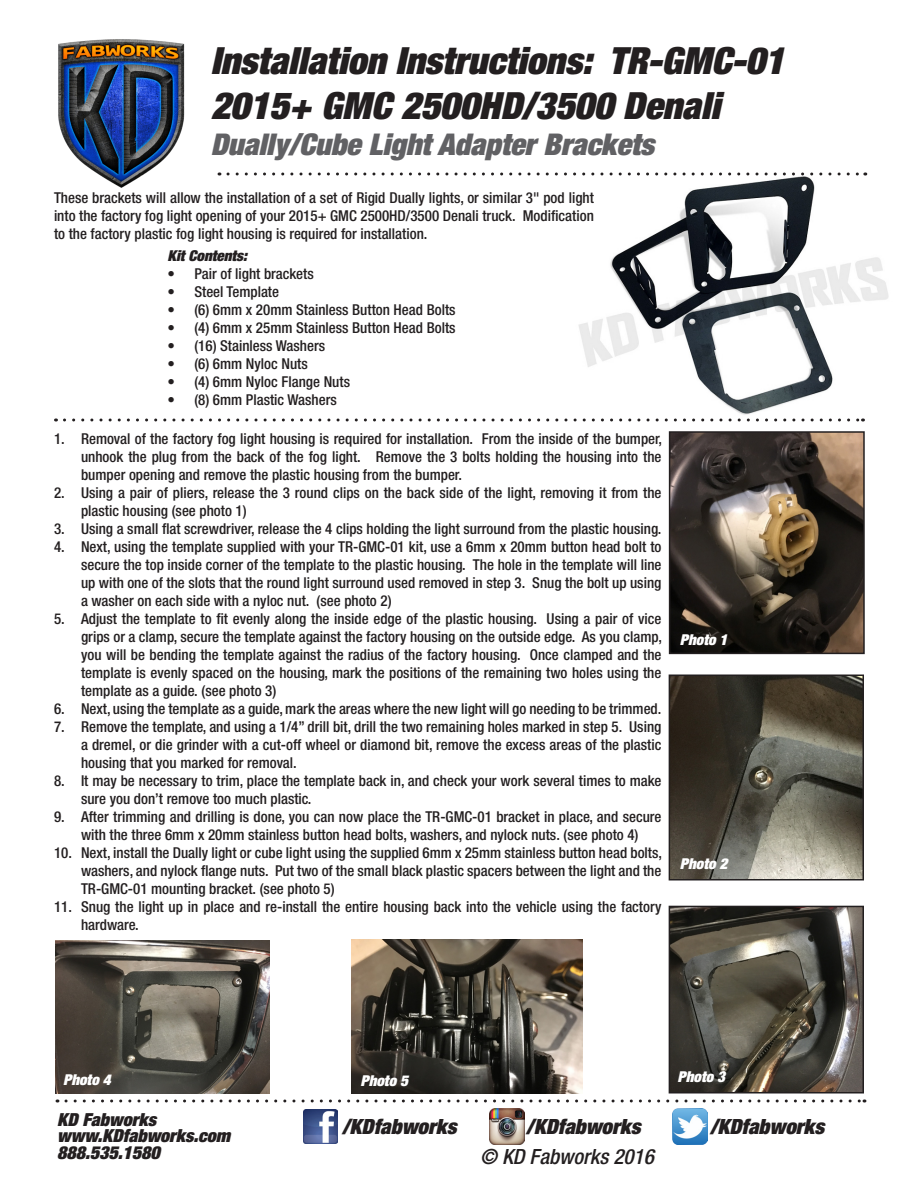
<style>
.page{position:relative;width:918px;height:1188px;background:#fff}
.page>*{position:absolute;margin:0;border:0;box-sizing:border-box;transform-origin:0 0}
.t1{font:italic 900 expanded 37.5px "Helvetica Neue";color:#231f20}
.t2{font:italic 900 expanded 30px "Helvetica Neue";color:#616164}
.t3{font:italic 900 expanded 21px "Helvetica Neue";color:#231f20}
.t4{font:italic 500 condensed 21px "Helvetica Neue";color:#231f20}
.t5{font:italic 900 expanded 18px "Helvetica Neue";color:#231f20}
.t6{font:500 condensed 15px/18px "Helvetica Neue";color:#231f20;text-align:justify}
.t7{font:italic 900 expanded 15px "Helvetica Neue";color:#fff}
.t8{font:italic 900 expanded 15px "Helvetica Neue";color:#231f20}
</style>
<div class="page">
<img style="left:578px;top:172px;width:311px;height:247px">
<img style="left:58px;top:39px;width:127px;height:149px">
<svg style="left:228px;top:172px;width:638px;height:4px"></svg>
<svg style="left:64px;top:418px;width:799px;height:4px"></svg>
<svg style="left:66px;top:1100px;width:799px;height:2px"></svg>
<img style="left:303px;top:1109px;width:35px;height:35px">
<img style="left:489px;top:1109px;width:35px;height:35px">
<img style="left:673px;top:1109px;width:35px;height:35px">
<img style="left:351px;top:940px;width:232px;height:154px">
<img style="left:672px;top:909px;width:189px;height:182px">
<div style="left:669px;top:906px;width:195px;height:188px;border:2px solid #231f20"></div>
<img style="left:56px;top:940px;width:214px;height:154px">
<img style="left:672px;top:678px;width:189px;height:199px">
<div style="left:669px;top:675px;width:195px;height:205px;border:2px solid #231f20"></div>
<img style="left:672px;top:434px;width:190px;height:217px">
<div style="left:669px;top:431px;width:196px;height:223px;border:2px solid #231f20"></div>
<p class="t1" style="left:211px;top:37px;width:575px">Installation Instructions: TR-GMC-01</p>
<p class="t1" style="left:211px;top:82px;width:511px">2015+ GMC 2500HD/3500 Denali</p>
<p class="t2" style="left:211px;top:125px;width:445px">Dually/Cube Light Adapter Brackets</p>
<p class="t6" style="left:54px;top:188px;width:541px">These brackets will allow the installation of a set of Rigid Dually lights, or similar 3" pod light into the factory fog light opening of your 2015+ GMC 2500HD/3500 Denali truck. Modification to the factory plastic fog light housing is required for installation.</p>
<p class="t8" style="left:167px;top:246px;width:81px">Kit Contents:</p>
<p class="t6" style="left:167px;top:264px;width:148px">• Pair of light brackets</p>
<p class="t6" style="left:167px;top:282px;width:113px">• Steel Template</p>
<p class="t6" style="left:167px;top:300px;width:290px">• (6) 6mm x 20mm Stainless Button Head Bolts</p>
<p class="t6" style="left:167px;top:318px;width:290px">• (4) 6mm x 25mm Stainless Button Head Bolts</p>
<p class="t6" style="left:167px;top:336px;width:159px">• (16) Stainless Washers</p>
<p class="t6" style="left:167px;top:354px;width:142px">• (6) 6mm Nyloc Nuts</p>
<p class="t6" style="left:167px;top:372px;width:184px">• (4) 6mm Nyloc Flange Nuts</p>
<p class="t6" style="left:167px;top:390px;width:171px">• (8) 6mm Plastic Washers</p>
<p class="t6" style="left:81px;top:429px;width:583px;text-indent:-27px">1. Removal of the factory fog light housing is required for installation. From the inside of the bumper, unhook the plug from the back of the fog light. Remove the 3 bolts holding the housing into the bumper opening and remove the plastic housing from the bumper.</p>
<p class="t6" style="left:81px;top:483px;width:582px;text-indent:-27px">2. Using a pair of pliers, release the 3 round clips on the back side of the light, removing it from the plastic housing (see photo 1)</p>
<p class="t6" style="left:54px;top:519px;width:609px">3. Using a small flat screwdriver, release the 4 clips holding the light surround from the plastic housing.</p>
<p class="t6" style="left:81px;top:537px;width:582px;text-indent:-27px">4. Next, using the template supplied with your TR-GMC-01 kit, use a 6mm x 20mm button head bolt to secure the top inside corner of the template to the plastic housing. The hole in the template will line up with one of the slots that the round light surround used removed in step 3. Snug the bolt up using a washer on each side with a nyloc nut. (see photo 2)</p>
<p class="t6" style="left:81px;top:609px;width:583px;text-indent:-27px">5. Adjust the template to fit evenly along the inside edge of the plastic housing. Using a pair of vice grips or a clamp, secure the template against the factory housing on the outside edge. As you clamp, you will be bending the template against the radius of the factory housing. Once clamped and the template is evenly spaced on the housing, mark the positions of the remaining two holes using the template as a guide. (see photo 3)</p>
<p class="t6" style="left:54px;top:699px;width:609px">6. Next, using the template as a guide, mark the areas where the new light will go needing to be trimmed.</p>
<p class="t6" style="left:81px;top:717px;width:582px;text-indent:-27px">7. Remove the template, and using a 1/4” drill bit, drill the two remaining holes marked in step 5. Using a dremel, or die grinder with a cut-off wheel or diamond bit, remove the excess areas of the plastic housing that you marked for removal.</p>
<p class="t6" style="left:81px;top:771px;width:582px;text-indent:-27px">8. It may be necessary to trim, place the template back in, and check your work several times to make sure you don’t remove too much plastic.</p>
<p class="t6" style="left:54px;top:807px;width:609px;text-align:center">9. After trimming and drilling is done, you can now place the TR-GMC-01 bracket in place, and secure with the three 6mm x 20mm stainless button head bolts, washers, and nylock nuts. (see photo 4)</p>
<p class="t6" style="left:81px;top:843px;width:583px;text-indent:-27px">10. Next, install the Dually light or cube light using the supplied 6mm x 25mm stainless button head bolts, washers, and nylock flange nuts. Put two of the small black plastic spacers between the light and the TR-GMC-01 mounting bracket. (see photo 5)</p>
<p class="t6" style="left:81px;top:897px;width:582px;text-indent:-27px">11. Snug the light up in place and re-install the entire housing back into the vehicle using the factory hardware.</p>
<p class="t7" style="left:680px;top:630px;width:49px">Photo 1</p>
<p class="t7" style="left:680px;top:854px;width:49px">Photo 2</p>
<p class="t7" style="left:63px;top:1070px;width:49px">Photo 4</p>
<p class="t7" style="left:677px;top:1067px;width:49px">Photo 3</p>
<p class="t7" style="left:360px;top:1071px;width:49px">Photo 5</p>
<p class="t5" style="left:57px;top:1108px;width:101px">KD Fabworks</p>
<p class="t5" style="left:57px;top:1124px;width:175px">www.KDfabworks.com</p>
<p class="t5" style="left:57px;top:1141px;width:104px">888.535.1580</p>
<p class="t3" style="left:342px;top:1113px;width:116px">/KDfabworks</p>
<p class="t3" style="left:526px;top:1113px;width:116px">/KDfabworks</p>
<p class="t3" style="left:710px;top:1113px;width:116px">/KDfabworks</p>
<p class="t4" style="left:480px;top:1144px;width:175px">© KD Fabworks 2016</p>
</div>
